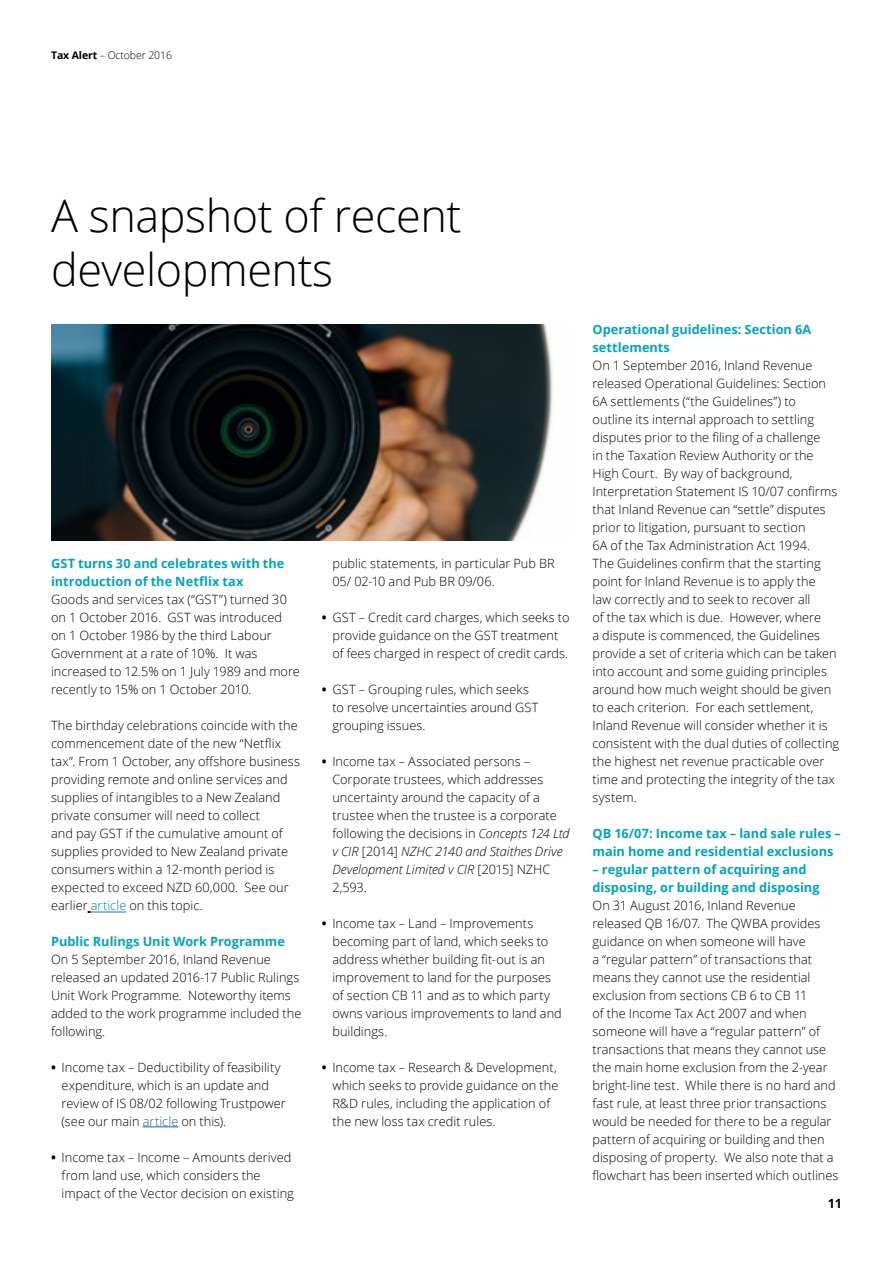
<style>
.page{position:relative;width:893px;height:1263px;background:#fff}
.page>*{position:absolute;margin:0;border:0;box-sizing:border-box;transform-origin:0 0}
.t1{font:300 45px/54px "Open Sans";letter-spacing:-.01em;color:#000}
.t2{font:300 12.75px/18px "Open Sans";letter-spacing:.005em;color:#000}
.t3{font:700 12.75px/18px "Open Sans";letter-spacing:.005em;color:#00a5b8}
.t4{font:700 12.75px "Open Sans";color:#000}
.t5{font:300 10.5px "Open Sans";letter-spacing:-.01em;color:#000}
.s1{font-weight:700}
.s2{color:#007db6}
.s3{color:#215e9e}
.s4{font-style:italic}
</style>
<div class="page">
<hr style="left:143px;top:1126px;width:35px;height:1px;background:#215e9e">
<hr style="left:91px;top:912px;width:35px;height:1px;background:#007db6">
<img style="left:51px;top:324px;width:502px;height:216px">
<p class="t5" style="left:51px;top:48px;width:122px"><span class="s1">Tax Alert</span> – October 2016</p>
<h1 class="t1" style="left:51px;top:188px;width:412px">A snapshot of recent developments</h1>
<p class="t3" style="left:51px;top:554px;width:235px">GST turns 30 and celebrates with the introduction of the Netflix tax</p>
<p class="t2" style="left:51px;top:590px;width:250px">Goods and services tax (“GST”) turned 30 on 1 October 2016. GST was introduced on 1 October 1986 by the third Labour Government at a rate of 10%. It was increased to 12.5% on 1 July 1989 and more recently to 15% on 1 October 2010.</p>
<p class="t2" style="left:51px;top:716px;width:250px">The birthday celebrations coincide with the commencement date of the new “Netflix tax”. From 1 October, any offshore business providing remote and online services and supplies of intangibles to a New Zealand private consumer will need to collect<br>and pay GST if the cumulative amount of supplies provided to New Zealand private consumers within a 12-month period is expected to exceed NZD 60,000. See our earlier <span class="s2">article</span> on this topic.</p>
<p class="t3" style="left:51px;top:932px;width:236px">Public Rulings Unit Work Programme</p>
<p class="t2" style="left:51px;top:950px;width:252px">On 5 September 2016, Inland Revenue released an updated 2016-17 Public Rulings Unit Work Programme. Noteworthy items added to the work programme included the following.</p>
<p class="t2" style="left:62px;top:1058px;width:226px;text-indent:-11px"><span class="s1">•</span> Income tax – Deductibility of feasibility expenditure, which is an update and review of IS 08/02 following Trustpower (see our main <span class="s3">article</span> on this).</p>
<p class="t2" style="left:62px;top:1148px;width:234px;text-indent:-11px"><span class="s1">•</span> Income tax – Income – Amounts derived from land use, which considers the impact of the Vector decision on existing</p>
<p class="t2" style="left:332px;top:554px;width:224px">public statements, in particular Pub BR<br>05/ 02-10 and Pub BR 09/06.</p>
<p class="t2" style="left:332px;top:608px;width:239px;text-indent:-11px"><span class="s1">•</span> GST – Credit card charges, which seeks to provide guidance on the GST treatment of fees charged in respect of credit cards.</p>
<p class="t2" style="left:332px;top:680px;width:208px;text-indent:-11px"><span class="s1">•</span> GST – Grouping rules, which seeks to resolve uncertainties around GST grouping issues.</p>
<p class="t2" style="left:332px;top:752px;width:239px;text-indent:-11px"><span class="s1">•</span> Income tax – Associated persons – Corporate trustees, which addresses uncertainty around the capacity of a trustee when the trustee is a corporate following the decisions in <span class="s4">Concepts 124 Ltd v CIR</span> [2014] <span class="s4">NZHC 2140 and Staithes Drive Development Limited v CIR</span> [2015] NZHC 2,593.</p>
<p class="t2" style="left:332px;top:914px;width:231px;text-indent:-11px"><span class="s1">•</span> Income tax – Land – Improvements becoming part of land, which seeks to address whether building fit-out is an improvement to land for the purposes of section CB 11 and as to which party owns various improvements to land and buildings.</p>
<p class="t2" style="left:332px;top:1058px;width:227px;text-indent:-11px"><span class="s1">•</span> Income tax – Research &amp; Development, which seeks to provide guidance on the R&amp;D rules, including the application of the new loss tax credit rules.</p>
<p class="t3" style="left:592px;top:320px;width:220px">Operational guidelines: Section 6A settlements</p>
<p class="t2" style="left:592px;top:356px;width:248px">On 1 September 2016, Inland Revenue released Operational Guidelines: Section 6A settlements (“the Guidelines”) to<br>outline its internal approach to settling disputes prior to the filing of a challenge<br>in the Taxation Review Authority or the High Court. By way of background, Interpretation Statement IS 10/07 confirms that Inland Revenue can “settle” disputes prior to litigation, pursuant to section<br>6A of the Tax Administration Act 1994.<br>The Guidelines confirm that the starting point for Inland Revenue is to apply the<br>law correctly and to seek to recover all<br>of the tax which is due. However, where<br>a dispute is commenced, the Guidelines provide a set of criteria which can be taken into account and some guiding principles around how much weight should be given to each criterion. For each settlement, Inland Revenue will consider whether it is consistent with the dual duties of collecting the highest net revenue practicable over time and protecting the integrity of the tax system.</p>
<p class="t3" style="left:592px;top:824px;width:250px">QB 16/07: Income tax – land sale rules – main home and residential exclusions</p>
<p class="t3" style="left:592px;top:860px;width:229px">– regular pattern of acquiring and disposing, or building and disposing</p>
<p class="t2" style="left:592px;top:896px;width:247px">On 31 August 2016, Inland Revenue released QB 16/07. The QWBA provides guidance on when someone will have<br>a “regular pattern” of transactions that means they cannot use the residential exclusion from sections CB 6 to CB 11<br>of the Income Tax Act 2007 and when someone will have a “regular pattern” of transactions that means they cannot use the main home exclusion from the 2-year bright-line test. While there is no hard and fast rule, at least three prior transactions would be needed for there to be a regular pattern of acquiring or building and then disposing of property. We also note that a flowchart has been inserted which outlines</p>
<p class="t4" style="left:828px;top:1195px;width:16px">11</p>
</div>
